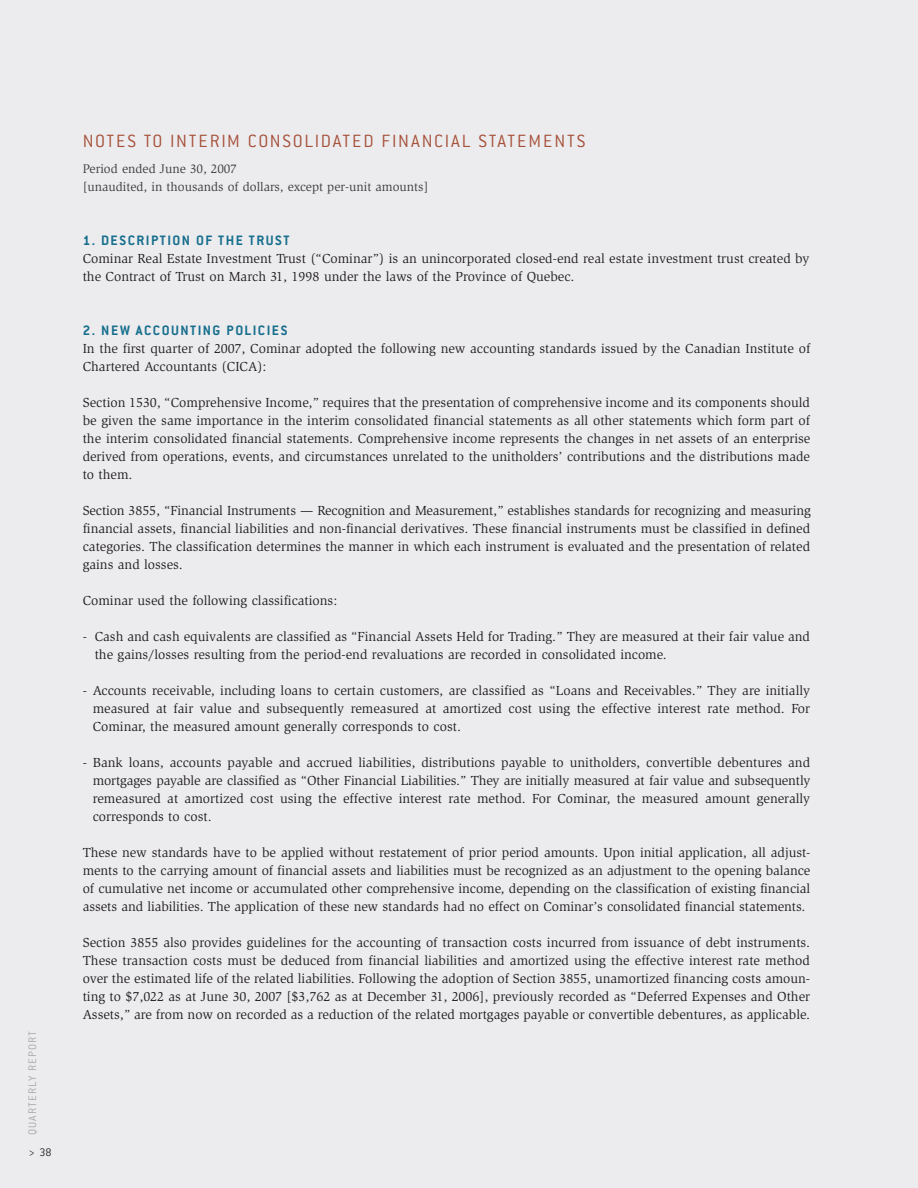
<style>
.page{position:relative;width:918px;height:1188px;background:#ececee}
.page>*{position:absolute;margin:0;border:0;box-sizing:border-box;transform-origin:0 0}
.t1{font:300 19.5px "Conduit ITC";letter-spacing:.095em;color:#a6503a}
.t2{font:700 15px "Conduit ITC";letter-spacing:.1em;color:#186f8e}
.t3{font:13.5px/18px "Slimbach";color:#231f20;text-align:justify}
.t4{font:12.75px/18px "Slimbach";color:#3e3e3f}
.t5{font:300 12px "Conduit ITC";letter-spacing:.1em;color:#a8a9ad}
.t6{font:300 12px "Conduit ITC";color:#231f20}
</style>
<div class="page">
<p class="t5" style="left:29px;top:1135px;width:106px;rotate:-90deg">QUARTERLY REPORT</p>
<p class="t6" style="left:28px;top:1149px;width:25px">&gt; 38</p>
<h1 class="t1" style="left:83px;top:135px;width:504px">NOTES TO INTERIM CONSOLIDATED FINANCIAL STATEMENTS</h1>
<p class="t4" style="left:83px;top:160px;width:347px">Period ended June 30, 2007<br>[unaudited, in thousands of dollars, except per-unit amounts]</p>
<p class="t2" style="left:83px;top:235px;width:208px">1. DESCRIPTION OF THE TRUST</p>
<p class="t3" style="left:83px;top:250px;width:728px">Cominar Real Estate Investment Trust (“Cominar”) is an unincorporated closed-end real estate investment trust created by the Contract of Trust on March 31, 1998 under the laws of the Province of Quebec.</p>
<p class="t2" style="left:83px;top:325px;width:206px">2. NEW ACCOUNTING POLICIES</p>
<p class="t3" style="left:83px;top:340px;width:729px">In the first quarter of 2007, Cominar adopted the following new accounting standards issued by the Canadian Institute of<br>Chartered Accountants (CICA):</p>
<p class="t3" style="left:83px;top:394px;width:729px">Section 1530, “Comprehensive Income,” requires that the presentation of comprehensive income and its components should be given the same importance in the interim consolidated financial statements as all other statements which form part of the interim consolidated financial statements. Comprehensive income represents the changes in net assets of an enterprise derived from operations, events, and circumstances unrelated to the unitholders’ contributions and the distributions made to them.</p>
<p class="t3" style="left:83px;top:502px;width:730px">Section 3855, “Financial Instruments — Recognition and Measurement,” establishes standards for recognizing and measuring financial assets, financial liabilities and non-financial derivatives. These financial instruments must be classified in defined categories. The classification determines the manner in which each instrument is evaluated and the presentation of related gains and losses.</p>
<p class="t3" style="left:83px;top:592px;width:256px">Cominar used the following classifications:</p>
<p class="t3" style="left:95px;top:628px;width:717px;text-indent:-12px">- Cash and cash equivalents are classified as “Financial Assets Held for Trading.” They are measured at their fair value and the gains/losses resulting from the period-end revaluations are recorded in consolidated income.</p>
<p class="t3" style="left:93px;top:682px;width:719px;text-indent:-10px">- Accounts receivable, including loans to certain customers, are classified as “Loans and Receivables.” They are initially measured at fair value and subsequently remeasured at amortized cost using the effective interest rate method. For Cominar, the measured amount generally corresponds to cost.</p>
<p class="t3" style="left:93px;top:754px;width:719px;text-indent:-10px">- Bank loans, accounts payable and accrued liabilities, distributions payable to unitholders, convertible debentures and mortgages payable are classified as “Other Financial Liabilities.” They are initially measured at fair value and subsequently remeasured at amortized cost using the effective interest rate method. For Cominar, the measured amount generally corresponds to cost.</p>
<p class="t3" style="left:83px;top:844px;width:729px">These new standards have to be applied without restatement of prior period amounts. Upon initial application, all adjust&shy;ments to the carrying amount of financial assets and liabilities must be recognized as an adjustment to the opening balance of cumulative net income or accumulated other comprehensive income, depending on the classification of existing financial assets and liabilities. The application of these new standards had no effect on Cominar’s consolidated financial statements.</p>
<p class="t3" style="left:83px;top:934px;width:729px">Section 3855 also provides guidelines for the accounting of transaction costs incurred from issuance of debt instruments.<br>These transaction costs must be deduced from financial liabilities and amortized using the effective interest rate method over the estimated life of the related liabilities. Following the adoption of Section 3855, unamortized financing costs amoun&shy;ting to $7,022 as at June 30, 2007 [$3,762 as at December 31, 2006], previously recorded as “Deferred Expenses and Other Assets,” are from now on recorded as a reduction of the related mortgages payable or convertible debentures, as applicable.</p>
</div>
